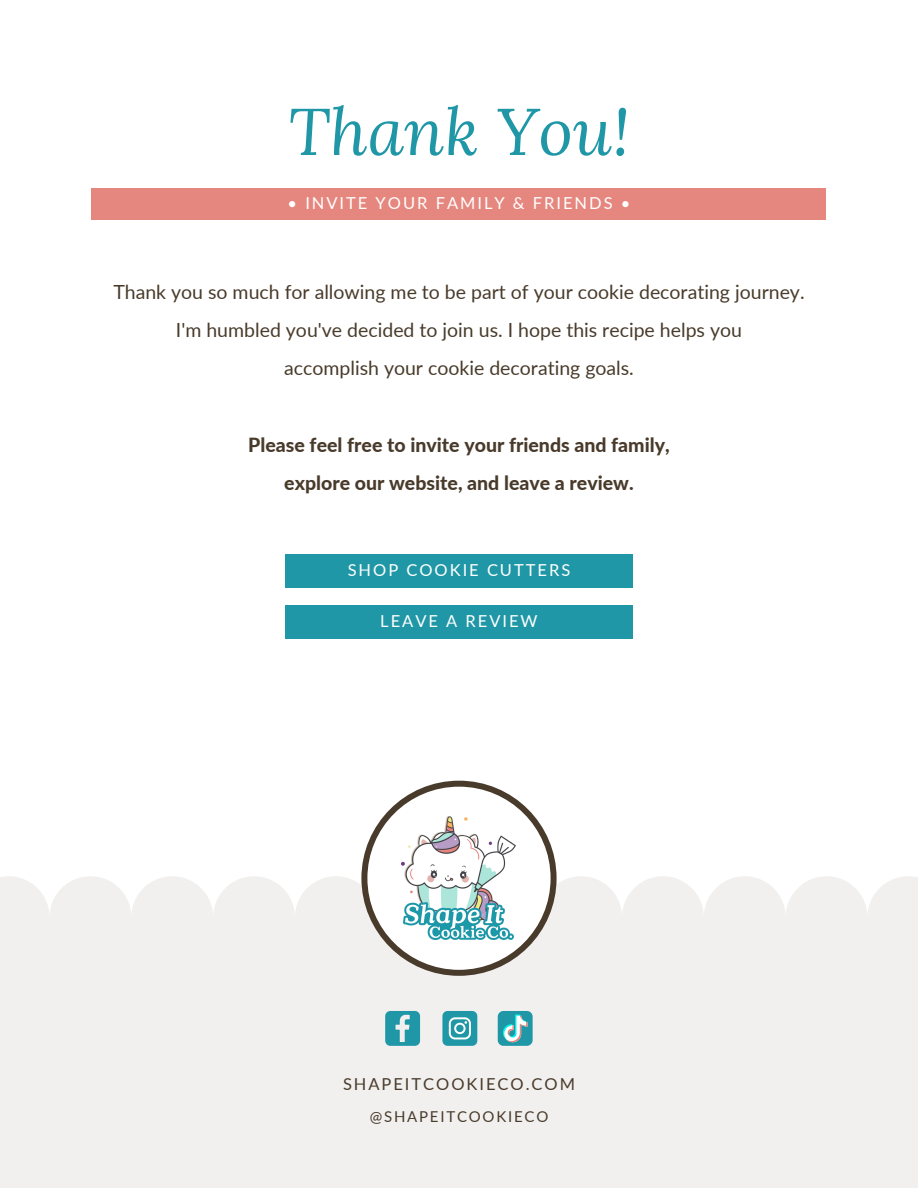
<style>
.page{position:relative;width:918px;height:1188px;background:#fff}
.page>*{position:absolute;margin:0;border:0;box-sizing:border-box;transform-origin:0 0}
.t1{font:italic 66px "Lora";color:#2097a6}
.t2{font:19.5px/38.2px "Lato";color:#493b2b;text-align:center}
.t3{font:800 19.5px/38.2px "Lato";color:#493b2b;text-align:center}
.t4{font:16.5px "Lato";letter-spacing:.12em;color:#fff}
.t5{font:16.5px "Lato";letter-spacing:.12em;color:#493b2b}
.t6{font:15px "Lato";letter-spacing:.12em;color:#493b2b}
</style>
<div class="page">
<div style="left:92px;top:188px;width:734px;height:32px;background:#e6877f"></div>
<div style="left:0;top:876px;width:918px;height:312px;background:#f1f0ef"></div>
<div style="left:361px;top:781px;width:196px;height:195px;background:#493b2b;border-radius:50%"></div>
<div style="left:367px;top:787px;width:184px;height:183px;background:#fff;border-radius:50%"></div>
<img style="left:402px;top:817px;width:114px;height:122px">
<svg style="left:385px;top:1011px;width:35px;height:35px"></svg>
<div style="left:285px;top:554px;width:347px;height:34px;background:#2097a6"></div>
<div style="left:285px;top:605px;width:347px;height:34px;background:#2097a6"></div>
<svg style="left:442px;top:1011px;width:35px;height:35px"></svg>
<svg style="left:498px;top:1011px;width:35px;height:35px"></svg>
<h1 class="t1" style="left:288px;top:87px;width:343px">Thank You!</h1>
<p class="t4" style="left:288px;top:193px;width:344px">• INVITE YOUR FAMILY &amp; FRIENDS •</p>
<p class="t2" style="left:113px;top:272px;width:693px">Thank you so much for allowing me to be part of your cookie decorating journey.<br>I'm humbled you've decided to join us. I hope this recipe helps you<br>accomplish your cookie decorating goals.</p>
<p class="t3" style="left:248px;top:425px;width:423px">Please feel free to invite your friends and family, explore our website, and leave a review.</p>
<p class="t4" style="left:348px;top:560px;width:224px">SHOP COOKIE CUTTERS</p>
<p class="t4" style="left:380px;top:611px;width:159px">LEAVE A REVIEW</p>
<p class="t5" style="left:343px;top:1074px;width:233px">SHAPEITCOOKIECO.COM</p>
<p class="t6" style="left:370px;top:1107px;width:180px">@SHAPEITCOOKIECO</p>
</div>
